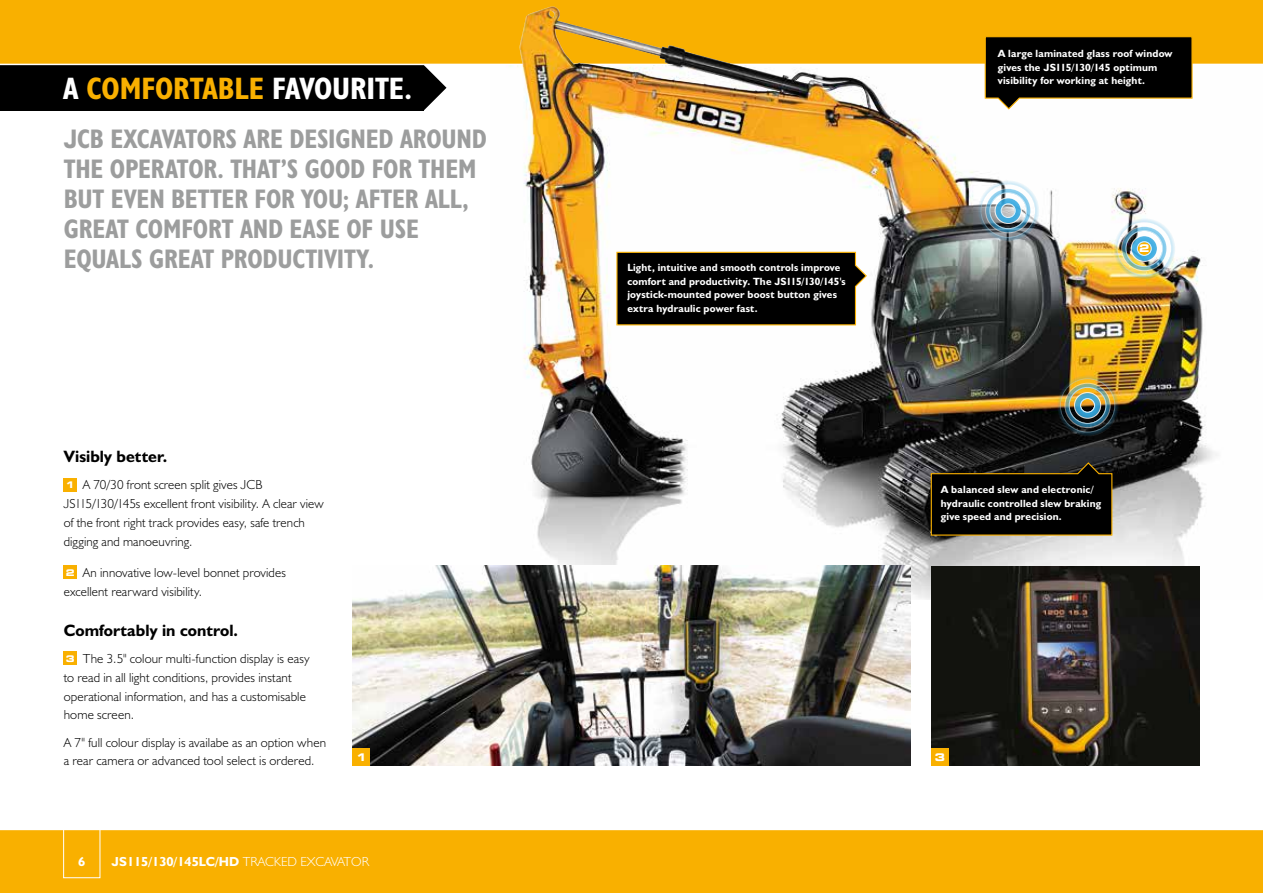
<style>
.page{position:relative;width:1263px;height:893px;background:#fff}
.page>*{position:absolute;margin:0;border:0;box-sizing:border-box;transform-origin:0 0}
.t1{font:31.2px "JCB Bold Condensed";letter-spacing:-.005em;color:#fff}
.t2{font:27px/30px "JCB Bold Condensed";letter-spacing:-.005em;color:#9c9d9d}
.t3{font:16.5px "JCB Bold";letter-spacing:.005em;color:#000}
.t4{font:13.2px/18.8px "JCB Light";letter-spacing:.01em;color:#000}
.t5{font:13.2px "JCB Bold";color:#fff}
.t6{font:10.5px/13.5px "JCB Bold";letter-spacing:.015em;color:#fff}
.t7{font:700 expanded 10.5px "Square 721 BT";color:#fff}
.s1{color:#f9b000}
.s2{font-family:"Square 721 BT";font-weight:700;font-stretch:expanded;font-size:9.15px;color:#fff}
.s3{font-family:"JCB Light"}
</style>
<div class="page">
<svg style="left:424px;top:65px;width:22px;height:45px"></svg>
<div style="left:0;top:54px;width:424px;height:57px;background:#000"></div>
<img style="left:491px;top:65px;width:726px;height:534px">
<div style="left:0;top:829px;width:1263px;height:64px;background:#f9b000"></div>
<hr style="left:0;top:829px;width:1263px;height:1px;background:#fff">
<div style="left:0;top:0;width:1263px;height:64px;background:#f9b000"></div>
<hr style="left:0;top:64px;width:1263px;height:1px;background:#fff">
<div style="left:64px;top:478px;width:13px;height:13px;background:#f9b000"></div>
<div style="left:64px;top:566px;width:13px;height:13px;background:#f9b000"></div>
<div style="left:64px;top:652px;width:13px;height:13px;background:#f9b000"></div>
<img style="left:353px;top:566px;width:557px;height:199px">
<div style="left:353px;top:748px;width:17px;height:17px;background:#f9b000"></div>
<div style="left:63px;top:819px;width:37px;height:59px;border:1px solid #fff"></div>
<img style="left:931px;top:567px;width:269px;height:198px">
<div style="left:931px;top:748px;width:17px;height:17px;background:#f9b000"></div>
<img style="left:519px;top:6px;width:396px;height:128px">
<img style="left:1112px;top:217px;width:64px;height:63px">
<svg style="left:616px;top:251px;width:252px;height:75px;background:#19160f"></svg>
<svg style="left:984px;top:36px;width:209px;height:74px"></svg>
<svg style="left:930px;top:461px;width:183px;height:75px;background:#0f0c07"></svg>
<img style="left:1055px;top:374px;width:65px;height:63px">
<svg style="left:976px;top:179px;width:64px;height:63px"></svg>
<h1 class="t1" style="left:63px;top:69px;width:350px">A <span class="s1">COMFORTABLE</span> FAVOURITE.</h1>
<h2 class="t2" style="left:64px;top:123px;width:425px">JCB EXCAVATORS ARE DESIGNED AROUND<br>THE OPERATOR. THAT’S GOOD FOR THEM<br>BUT EVEN BETTER FOR YOU; AFTER ALL,<br>GREAT COMFORT AND EASE OF USE<br>EQUALS GREAT PRODUCTIVITY.</h2>
<p class="t3" style="left:64px;top:446px;width:105px">Visibly better.</p>
<p class="t4" style="left:64px;top:475px;width:261px"><span class="s2">1</span> A 70/30 front screen split gives JCB JS115/130/145s excellent front visibility. A clear view of the front right track provides easy, safe trench digging and manoeuvring.</p>
<p class="t4" style="left:64px;top:563px;width:224px"><span class="s2">2</span> An innovative low-level bonnet provides excellent rearward visibility.</p>
<p class="t3" style="left:64px;top:620px;width:176px">Comfortably in control.</p>
<p class="t4" style="left:64px;top:649px;width:247px"><span class="s2">3</span> The 3.5" colour multi-function display is easy to read in all light conditions, provides instant operational information, and has a customisable home screen.</p>
<p class="t4" style="left:64px;top:732px;width:264px">A 7" full colour display is availabe as an option when a rear camera or advanced tool select is ordered.</p>
<p class="t7" style="left:356px;top:751px;width:12px">1</p>
<p class="t5" style="left:78px;top:853px;width:9px">6</p>
<p class="t5" style="left:112px;top:853px;width:259px">JS115/130/145LC/HD <span class="s3">TRACKED EXCAVATOR</span></p>
<p class="t6" style="left:627px;top:261px;width:220px">Light, intuitive and smooth controls improve comfort and productivity. The JS115/130/145's joystick-mounted power boost button gives extra hydraulic power fast.</p>
<p class="t6" style="left:998px;top:46px;width:176px">A large laminated glass roof window gives the JS115/130/145 optimum visibility for working at height.</p>
<p class="t7" style="left:1139px;top:242px;width:12px">2</p>
<p class="t6" style="left:941px;top:483px;width:162px">A balanced slew and electronic/ hydraulic controlled slew braking give speed and precision.</p>
<p class="t7" style="left:935px;top:751px;width:12px">3</p>
</div>
